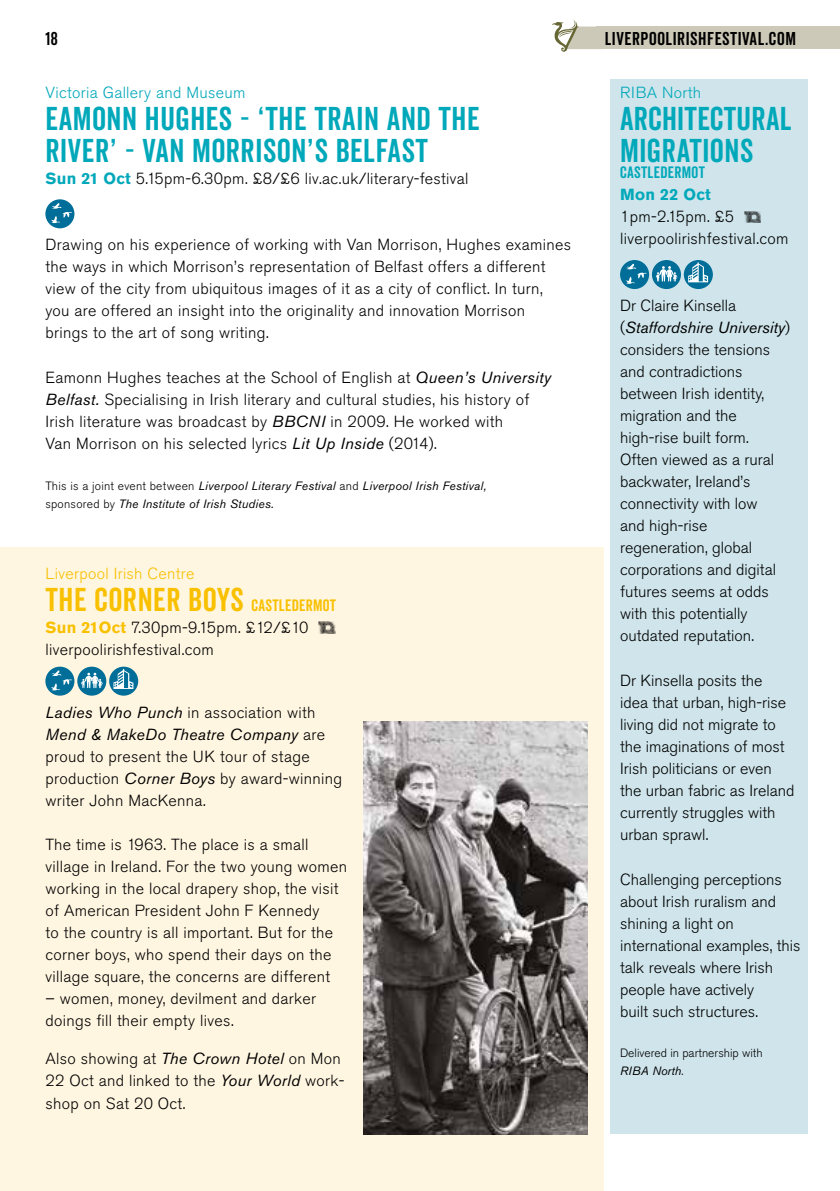
<style>
.page{position:relative;width:840px;height:1191px;background:#fff}
.page>*{position:absolute;margin:0;border:0;box-sizing:border-box;transform-origin:0 0}
.t1{font:32px/32px "Veneer Clean";letter-spacing:.02em;color:#00a8ba}
.t2{font:32px "Veneer Clean";letter-spacing:.02em;color:#f9c000}
.t3{font:18px "Veneer Clean";letter-spacing:.03em;color:#000}
.t4{font:300 16px/22px "Akzidenz Grotesk BQ";letter-spacing:.02em;color:#000}
.t5{font:300 16px/22px "Akzidenz Grotesk BQ";color:#000}
.t6{font:300 16px "Akzidenz Grotesk BQ";letter-spacing:.02em;color:#00a8ba}
.t7{font:300 16px "Akzidenz Grotesk BQ";letter-spacing:.02em;color:#f9c000}
.t8{font:16px "Veneer Clean";letter-spacing:.02em;color:#00a8ba}
.t9{font:700 16px "Akzidenz Grotesk BQ";letter-spacing:.02em;color:#00a8ba}
.t10{font:italic 12px/18px "Akzidenz Grotesk BQ";letter-spacing:.02em;color:#000}
.t11{font:300 12px/18px "Akzidenz Grotesk BQ";color:#000}
.s1{font-weight:700;color:#00a8ba}
.s2{font-weight:400;font-style:italic}
.s3{font-weight:300;font-style:normal}
.s4{font-size:16px}
.s5{font-weight:700;color:#f9c000}
</style>
<div class="page">
<div style="left:0;top:547px;width:602px;height:644px;background:#fff6e1"></div>
<div style="left:609px;top:79px;width:197px;height:1055px;background:#cfe5eb"></div>
<div style="left:45px;top:199px;width:29px;height:29px;background:#006e98;border-radius:50%"></div>
<svg style="left:51px;top:203px;width:21px;height:21px"></svg>
<div style="left:109px;top:666px;width:29px;height:29px;background:#006e98;border-radius:50%"></div>
<svg style="left:113px;top:669px;width:20px;height:20px"></svg>
<div style="left:77px;top:666px;width:29px;height:29px;background:#006e98;border-radius:50%"></div>
<svg style="left:81px;top:673px;width:22px;height:15px"></svg>
<svg style="left:45px;top:666px;width:29px;height:29px"></svg>
<svg style="left:51px;top:670px;width:21px;height:21px"></svg>
<svg style="left:683px;top:260px;width:29px;height:29px"></svg>
<svg style="left:687px;top:262px;width:20px;height:20px"></svg>
<svg style="left:651px;top:260px;width:29px;height:29px"></svg>
<svg style="left:655px;top:266px;width:22px;height:15px"></svg>
<svg style="left:619px;top:260px;width:29px;height:29px"></svg>
<svg style="left:625px;top:264px;width:21px;height:21px"></svg>
<img style="left:363px;top:721px;width:224px;height:413px">
<img style="left:318px;top:622px;width:17px;height:11px">
<img style="left:744px;top:211px;width:16px;height:12px">
<div style="left:596px;top:27px;width:243px;height:22px;background:#cdc9b8"></div>
<svg style="left:552px;top:20px;width:50px;height:32px"></svg>
<p class="t3" style="left:45px;top:28px;width:14px">18</p>
<p class="t3" style="left:604px;top:28px;width:193px">LIVERPOOLIRISHFESTIVAL.COM</p>
<p class="t6" style="left:45px;top:84px;width:201px">Victoria Gallery and Museum</p>
<h1 class="t1" style="left:45px;top:103px;width:435px">EAMONN HUGHES - ‘THE TRAIN AND THE<br>RIVER’ - VAN MORRISON’S BELFAST</h1>
<p class="t4" style="left:45px;top:168px;width:424px"><span class="s1">Sun 21 Oct</span> 5.15pm-6.30pm. £8/£6 liv.ac.uk/literary-festival</p>
<p class="t4" style="left:45px;top:234px;width:527px">Drawing on his experience of working with Van Morrison, Hughes examines the ways in which Morrison’s representation of Belfast offers a different view of the city from ubiquitous images of it as a city of conflict. In turn,<br>you are offered an insight into the originality and innovation Morrison brings to the art of song writing.</p>
<p class="t4" style="left:45px;top:367px;width:507px">Eamonn Hughes teaches at the School of English at <span class="s2">Queen’s University Belfast.</span> Specialising in Irish literary and cultural studies, his history of Irish literature was broadcast by <span class="s2">BBCNI</span> in 2009. He worked with<br>Van Morrison on his selected lyrics <span class="s2">Lit Up Inside</span> (2014).</p>
<p class="t10" style="left:45px;top:477px;width:442px"><span class="s3">This is a joint event between</span> Liverpool Literary Festival <span class="s3">and</span> Liverpool Irish Festival, <span class="s3">sponsored by</span> The Institute of Irish Studies.</p>
<p class="t7" style="left:45px;top:564px;width:151px">Liverpool Irish Centre</p>
<h1 class="t2" style="left:45px;top:580px;width:292px">THE CORNER BOYS <span class="s4">CASTLEDERMOT</span></h1>
<p class="t4" style="left:45px;top:617px;width:264px"><span class="s5">Sun 21Oct</span> 7.30pm-9.15pm. £12/£10 liverpoolirishfestival.com</p>
<p class="t4" style="left:45px;top:701px;width:298px"><span class="s2">Ladies Who Punch</span> in association with <span class="s2">Mend &amp; MakeDo Theatre Company</span> are proud to present the UK tour of stage production <span class="s2">Corner Boys</span> by award-winning writer John MacKenna.</p>
<p class="t4" style="left:45px;top:834px;width:303px">The time is 1963. The place is a small village in Ireland. For the two young women working in the local drapery shop, the visit of American President John F Kennedy<br>to the country is all important. But for the corner boys, who spend their days on the village square, the concerns are different</p>
<p class="t4" style="left:45px;top:988px;width:272px">– women, money, devilment and darker doings fill their empty lives.</p>
<p class="t4" style="left:45px;top:1048px;width:300px">Also showing at <span class="s2">The Crown Hotel</span> on Mon<br>22 Oct and linked to the <span class="s2">Your World</span> work&shy;shop on Sat 20 Oct.</p>
<p class="t6" style="left:619px;top:84px;width:83px">RIBA North</p>
<h1 class="t1" style="left:619px;top:103px;width:173px">ARCHITECTURAL<br>MIGRATIONS</h1>
<p class="t8" style="left:619px;top:163px;width:86px">CASTLEDERMOT</p>
<p class="t9" style="left:619px;top:185px;width:92px">Mon 22 Oct</p>
<p class="t4" style="left:619px;top:206px;width:170px">1pm-2.15pm. £5 liverpoolirishfestival.com</p>
<p class="t5" style="left:619px;top:295px;width:172px">Dr Claire Kinsella (<span class="s2">Staffordshire University</span>) considers the tensions and contradictions between Irish identity, migration and the high-rise built form.<br>Often viewed as a rural backwater, Ireland’s connectivity with low<br>and high-rise regeneration, global corporations and digital futures seems at odds with this potentially outdated reputation.</p>
<p class="t5" style="left:619px;top:669px;width:176px">Dr Kinsella posits the<br>idea that urban, high-rise living did not migrate to the imaginations of most<br>Irish politicians or even the urban fabric as Ireland currently struggles with urban sprawl.</p>
<p class="t5" style="left:619px;top:868px;width:182px">Challenging perceptions about Irish ruralism and shining a light on international examples, this talk reveals where Irish people have actively<br>built such structures.</p>
<p class="t11" style="left:619px;top:1044px;width:144px">Delivered in partnership with<br><span class="s2">RIBA North</span>.</p>
</div>
